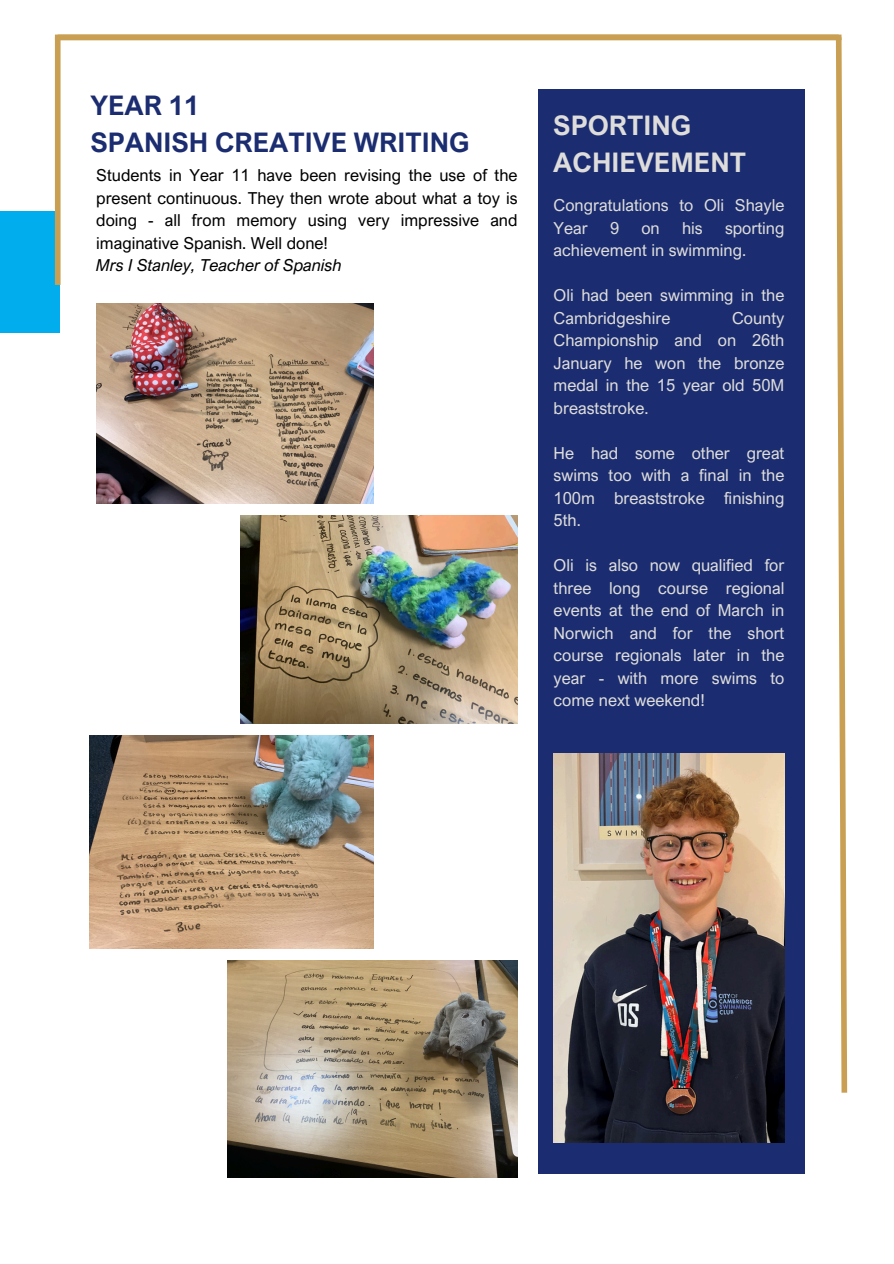
<style>
.page{position:relative;width:894px;height:1264px;background:#fff}
.page>*{position:absolute;margin:0;border:0;box-sizing:border-box;transform-origin:0 0}
.t1{font:700 27px/37.2px "Arial Nova";color:#1b2d70}
.t2{font:700 27px/37.2px "Arial Nova";color:#dedddb}
.t3{font:16.5px/22.5px "Arial Nova";color:#dedddb}
.t4{font:16.5px/22.5px "Arial Nova";color:#000;text-align:justify}
.t5{font:italic 16.5px "Arial Nova";color:#000}
</style>
<div class="page">
<div style="left:0;top:211px;width:60px;height:122px;background:#01aded"></div>
<svg style="left:832px;top:34px;width:16px;height:1059px"></svg>
<div style="left:55px;top:37px;width:6px;height:248px;background:#c9a053"></div>
<div style="left:55px;top:35px;width:783px;height:5px;background:#c9a053"></div>
<div style="left:538px;top:89px;width:266px;height:1084px;background:#1b2d70"></div>
<img style="left:553px;top:753px;width:230px;height:389px">
<img style="left:96px;top:303px;width:277px;height:200px">
<img style="left:241px;top:516px;width:276px;height:207px">
<img style="left:89px;top:735px;width:284px;height:213px">
<img style="left:228px;top:960px;width:289px;height:217px">
<p class="t1" style="left:90px;top:86px;width:380px">YEAR 11<br>SPANISH CREATIVE WRITING</p>
<h1 class="t4" style="left:96px;top:164px;width:422px">Students in Year 11 have been revising the use of the present continuous. They then wrote about what a toy is doing - all from memory using very impressive and imaginative Spanish. Well done!</h1>
<p class="t5" style="left:96px;top:255px;width:247px">Mrs I Stanley, Teacher of Spanish</p>
<p class="t2" style="left:553px;top:106px;width:194px">SPORTING<br>ACHIEVEMENT</p>
<p class="t3" style="left:553px;top:194px;width:232px">Congratulations to Oli Shayle<br>Year</p>
<p class="t3" style="left:553px;top:216px;width:232px;text-indent:171px">sporting achievement in swimming.</p>
<p class="t3" style="left:553px;top:284px;width:232px">Oli had been swimming in the<br>Cambridgeshire</p>
<p class="t3" style="left:610px;top:216px;width:11px">9</p>
<p class="t3" style="left:641px;top:216px;width:20px">on</p>
<p class="t3" style="left:681px;top:216px;width:22px">his</p>
<p class="t3" style="left:553px;top:306px;width:232px;text-align:justify;text-indent:178px">County Championship and on 26th January he won the bronze medal in the 15 year old 50M breaststroke.</p>
<p class="t3" style="left:553px;top:441px;width:232px;text-align:justify">He had some other great swims too with a final in the 100m breaststroke finishing 5th.</p>
<h1 class="t3" style="left:553px;top:554px;width:232px;text-align:justify">Oli is also now qualified for three long course regional events at the end of March in Norwich and for the short course regionals later in the year - with more swims to come next weekend!</h1>
</div>
